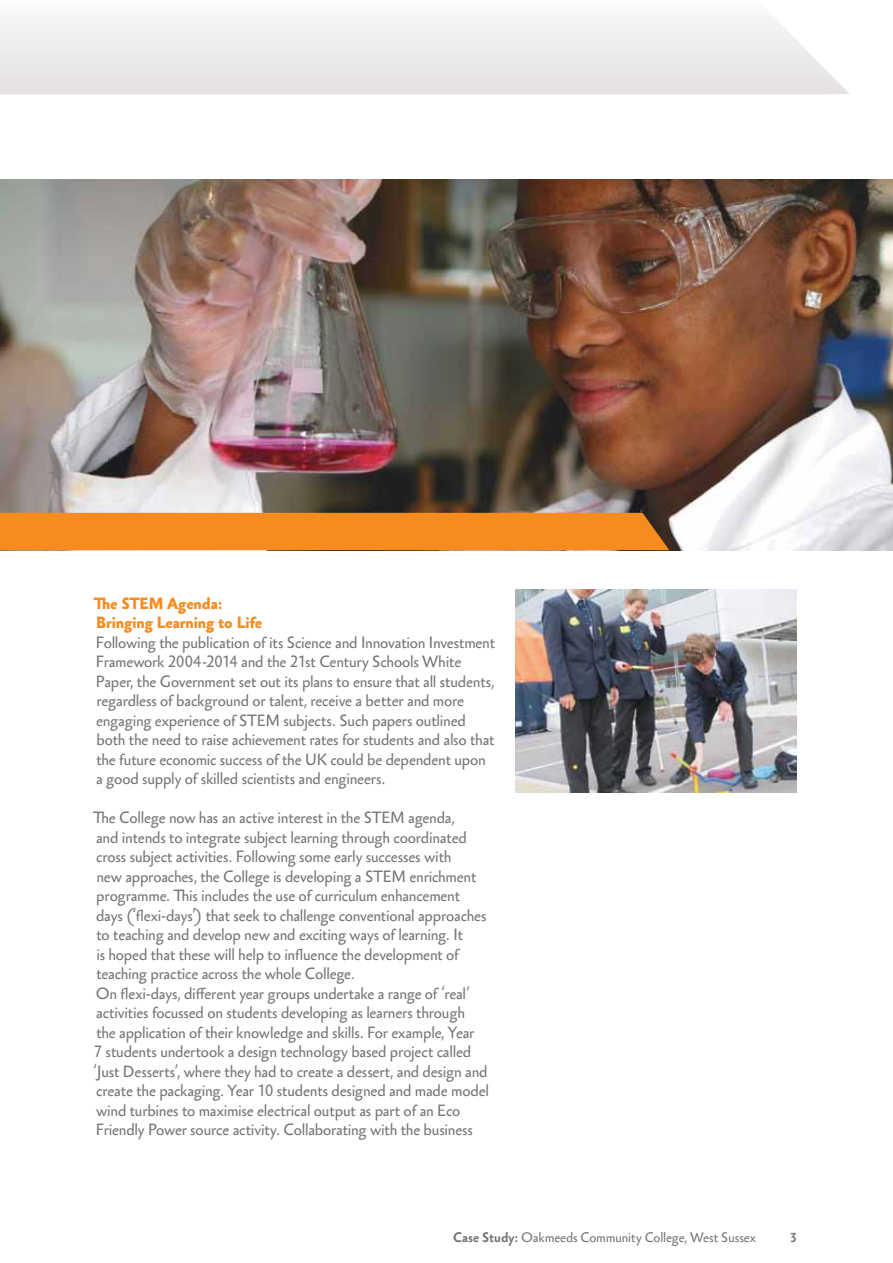
<style>
.page{position:relative;width:893px;height:1263px;background:#fff}
.page>*{position:absolute;margin:0;border:0;box-sizing:border-box;transform-origin:0 0}
.t1{font:15px/19.5px "Sebastian Text Pro";letter-spacing:-.01em;color:#737577}
.t2{font:700 15px/19.5px "Sebastian Medium Pro";color:#f68b1f}
.t3{font:12.75px "Sebastian Text Pro";color:#737577}
.t4{font:700 12px "Sebastian Text Pro";color:#737577}
.s1{font-weight:700}
</style>
<div class="page">
<img style="left:0;top:180px;width:893px;height:370px">
<div style="left:0;top:513px;width:669px;height:37px;background:#f68b1f"></div>
<img style="left:516px;top:589px;width:281px;height:203px">
<svg style="left:0;top:19px;width:849px;height:75px"></svg>
<p class="t2" style="left:94px;top:594px;width:170px">The STEM Agenda:<br>Bringing Learning to Life</p>
<p class="t1" style="left:96px;top:633px;width:401px">Following the publication of its Science and Innovation Investment Framework 2004-2014 and the 21st Century Schools White Paper, the Government set out its plans to ensure that all students, regardless of background or talent, receive a better and more engaging experience of STEM subjects. Such papers outlined both the need to raise achievement rates for students and also that the future economic success of the UK could be dependent upon a good supply of skilled scientists and engineers.</p>
<p class="t1" style="left:93px;top:808px;width:397px">The College now has an active interest in the STEM agenda,<br>and intends to integrate subject learning through coordinated cross subject activities. Following some early successes with<br>new approaches, the College is developing a STEM enrichment programme. This includes the use of curriculum enhancement<br>days (‘flexi-days’) that seek to challenge conventional approaches to teaching and develop new and exciting ways of learning. It<br>is hoped that these will help to influence the development of teaching practice across the whole College.<br>On flexi-days, different year groups undertake a range of ‘real’ activities focussed on students developing as learners through<br>the application of their knowledge and skills. For example, Year<br>7 students undertook a design technology based project called ‘Just Desserts’, where they had to create a dessert, and design and create the packaging. Year 10 students designed and made model wind turbines to maximise electrical output as part of an Eco Friendly Power source activity. Collaborating with the business</p>
<p class="t3" style="left:453px;top:1229px;width:304px"><span class="s1">Case Study:</span> Oakmeeds Community College, West Sussex</p>
<p class="t4" style="left:790px;top:1230px;width:8px">3</p>
</div>
